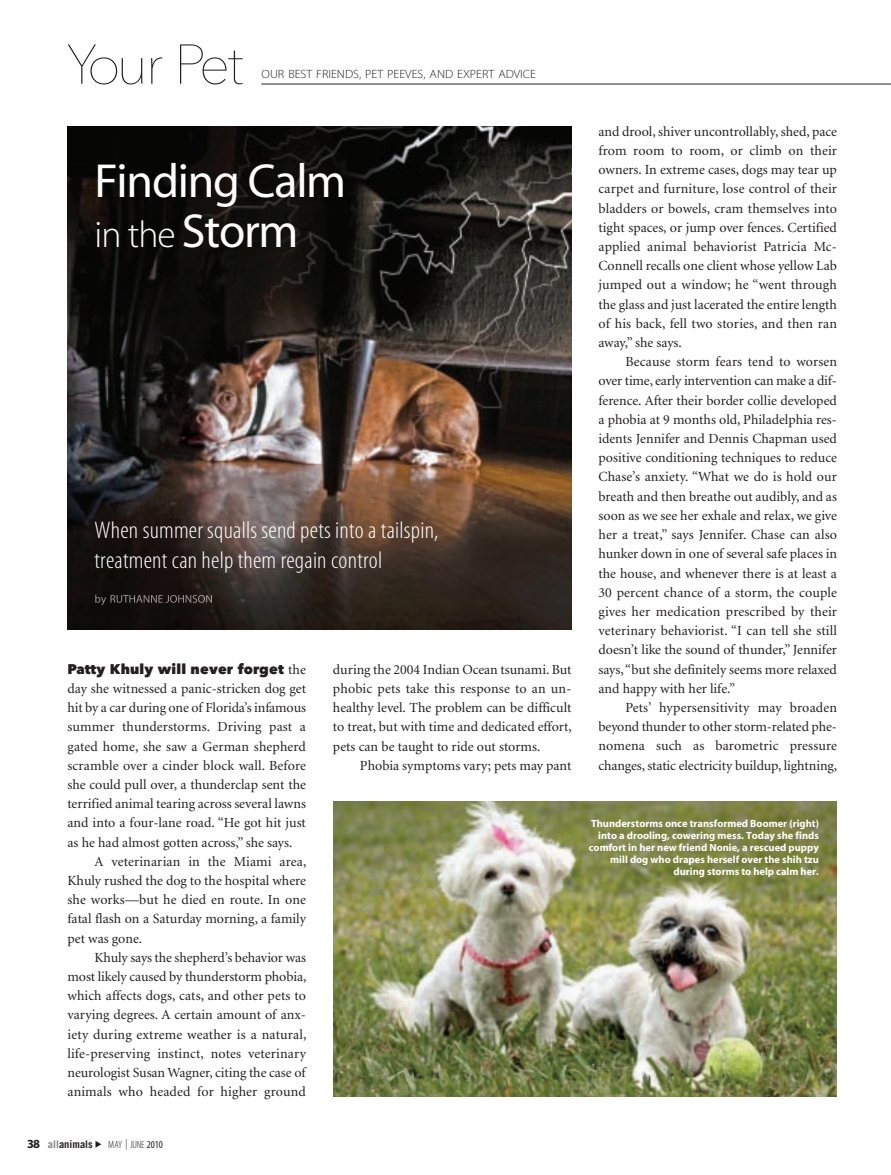
<style>
.page{position:relative;width:891px;height:1175px;background:#fff}
.page>*{position:absolute;margin:0;border:0;box-sizing:border-box;transform-origin:0 0}
.t1{font:200 55.5px "Avenir Next LT Pro";letter-spacing:-.075em;color:#231f20}
.t2{font:48px "Myriad MM400 RG600 NO";letter-spacing:-.025em;color:#fff}
.t3{font:37.5px "Myriad MM215 LT600 NO";color:#fff}
.t4{font:24px/30px "Myriad MM213 LT300 CN";letter-spacing:.01em;color:#fff;scale:1.05 1}
.t5{font:13.95px/19.2px "Minion";color:#231f20;text-align:justify}
.t6{font:800 13.95px "Avenir Next LT Pro";letter-spacing:.01em;color:#231f20}
.t7{font:12px "Myriad MM215 LT600 NO";color:#231f20;scale:1.05 1}
.t8{font:10.5px/12px "Myriad MM700 BD600 NO";color:#fff;text-align:right}
.t9{font:700 10.5px "Trade Gothic";color:#231f20}
.t10{font:10.5px "Myriad MM213 LT300 CN";letter-spacing:-.025em;color:#231f20}
.s1{font-family:"Myriad MM400 RG600 NO";font-size:48px}
.s2{font-family:"Minion";font-weight:400}
.s3{font-family:"Myriad MM700 BD600 NO";font-weight:400;font-size:12.45px}
.s4{color:#808285}
.s5{font-family:"Myriad MM400 RG300 CN"}
</style>
<div class="page">
<svg style="left:95px;top:1141px;width:6px;height:6px"></svg>
<hr style="left:261px;top:84px;width:630px;height:1px;background:#231f20">
<img style="left:68px;top:126px;width:504px;height:503px">
<svg style="left:95px;top:594px;width:11px;height:11px"></svg>
<img style="left:111px;top:595px;width:101px;height:8px">
<img style="left:333px;top:801px;width:504px;height:295px">
<h1 class="t1" style="left:67px;top:44px;width:179px">Your Pet</h1>
<p class="t7" style="left:262px;top:69px;width:263px">OUR BEST FRIENDS, PET PEEVES, AND EXPERT ADVICE</p>
<h2 class="t2" style="left:94px;top:163px;width:253px">Finding Calm</h2>
<h3 class="t3" style="left:94px;top:220px;width:206px">in the <span class="s1">Storm</span></h3>
<h3 class="t4" style="left:94px;top:517px;width:329px">When summer squalls send pets into a tailspin, treatment can help them regain control</h3>
<p class="t6" style="left:68px;top:664px;width:240px">Patty Khuly will never forget <span class="s2">the</span></p>
<p class="t5" style="left:68px;top:680px;width:240px">day she witnessed a panic-stricken dog get</p>
<p class="t5" style="left:68px;top:699px;width:240px">hit by a car during one of Florida’s infamous</p>
<p class="t5" style="left:68px;top:718px;width:240px">summer thunderstorms. Driving past a</p>
<p class="t5" style="left:68px;top:737px;width:240px">gated home, she saw a German shepherd</p>
<p class="t5" style="left:68px;top:757px;width:240px">scramble over a cinder block wall. Before</p>
<p class="t5" style="left:68px;top:776px;width:240px">she could pull over, a thunderclap sent the</p>
<p class="t5" style="left:68px;top:795px;width:240px">terrified animal tearing across several lawns</p>
<p class="t5" style="left:68px;top:814px;width:240px">and into a four-lane road. “He got hit just</p>
<p class="t5" style="left:68px;top:833px;width:226px">as he had almost gotten across,” she says.</p>
<p class="t5" style="left:94px;top:853px;width:213px">A veterinarian in the Miami area,</p>
<p class="t5" style="left:68px;top:872px;width:240px">Khuly rushed the dog to the hospital where</p>
<p class="t5" style="left:68px;top:891px;width:240px">she works—but he died en route. In one</p>
<p class="t5" style="left:68px;top:910px;width:240px">fatal flash on a Saturday morning, a family</p>
<p class="t5" style="left:68px;top:929px;width:76px">pet was gone.</p>
<p class="t5" style="left:94px;top:949px;width:213px">Khuly says the shepherd’s behavior was</p>
<p class="t5" style="left:68px;top:968px;width:240px">most likely caused by thunderstorm phobia,</p>
<p class="t5" style="left:68px;top:987px;width:240px">which affects dogs, cats, and other pets to</p>
<p class="t5" style="left:68px;top:1006px;width:240px">varying degrees. A certain amount of anx-</p>
<p class="t5" style="left:68px;top:1025px;width:240px">iety during extreme weather is a natural,</p>
<p class="t5" style="left:68px;top:1044px;width:240px">life-preserving instinct, notes veterinary</p>
<p class="t5" style="left:68px;top:1064px;width:240px">neurologist Susan Wagner, citing the case of</p>
<p class="t5" style="left:68px;top:1083px;width:240px">animals who headed for higher ground</p>
<p class="t9" style="left:27px;top:1140px;width:67px"><span class="s3">38</span> <span class="s4">all</span>animals</p>
<p class="t10" style="left:108px;top:1140px;width:56px">MAY | JUNE <span class="s5">2010</span></p>
<p class="t5" style="left:333px;top:660px;width:240px">during the 2004 Indian Ocean tsunami. But phobic pets take this response to an un&shy;healthy level. The problem can be difficult to treat, but with time and dedicated effort, pets can be taught to ride out storms.</p>
<p class="t5" style="left:360px;top:756px;width:213px">Phobia symptoms vary; pets may pant</p>
<p class="t5" style="left:598px;top:123px;width:240px">and drool, shiver uncontrollably, shed, pace from room to room, or climb on their owners. In extreme cases, dogs may tear up carpet and furniture, lose control of their bladders or bowels, cram themselves into tight spaces, or jump over fences. Certified applied animal behaviorist Patricia Mc-Connell recalls one client whose yellow Lab jumped out a window; he “went through the glass and just lacerated the entire length of his back, fell two stories, and then ran away,” she says.</p>
<p class="t5" style="left:598px;top:353px;width:240px;text-indent:27px">Because storm fears tend to worsen over time, early intervention can make a dif&shy;ference. After their border collie developed a phobia at 9 months old, Philadelphia res&shy;idents Jennifer and Dennis Chapman used positive conditioning techniques to reduce Chase’s anxiety. “What we do is hold our breath and then breathe out audibly, and as soon as we see her exhale and relax, we give her a treat,” says Jennifer. Chase can also hunker down in one of several safe places in the house, and whenever there is at least a 30 percent chance of a storm, the couple gives her medication prescribed by their veterinary behaviorist. “I can tell she still doesn’t like the sound of thunder,” Jennifer says,“but she definitely seems more relaxed and happy with her life.”</p>
<p class="t5" style="left:598px;top:699px;width:240px;text-indent:27px">Pets’ hypersensitivity may broaden beyond thunder to other storm-related phe&shy;nomena such as barometric pressure changes, static electricity buildup, lightning,</p>
<p class="t8" style="left:589px;top:818px;width:232px">Thunderstorms once transformed Boomer (right) into a drooling, cowering mess. Today she finds comfort in her new friend Nonie, a rescued puppy mill dog who drapes herself over the shih tzu during storms to help calm her.</p>
</div>
